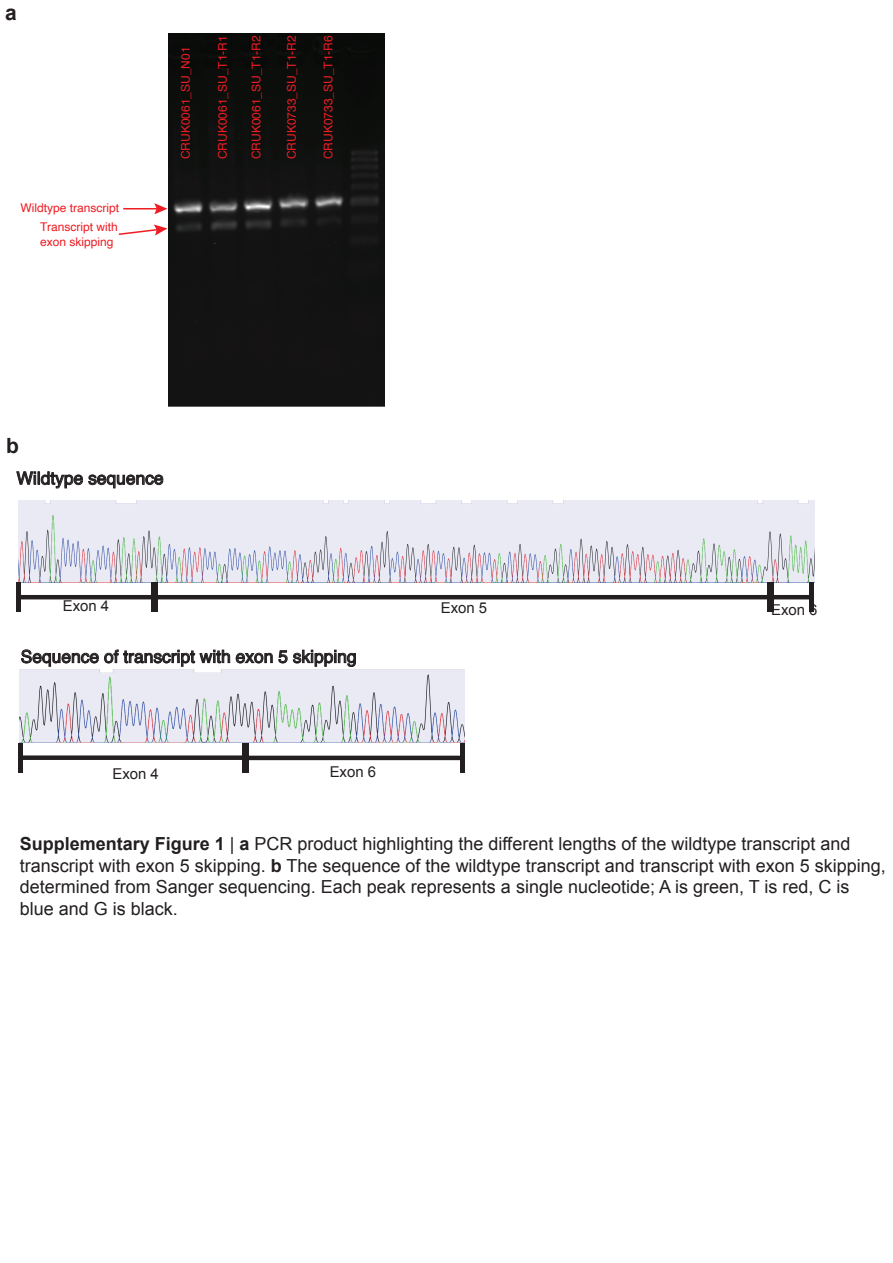
<style>
.page{position:relative;width:893px;height:1263px;background:#fff}
.page>*{position:absolute;margin:0;border:0;box-sizing:border-box;transform-origin:0 0}
.t1{font:700 21px "Arial";color:#231f20}
.t2{font:18px/21.6px "Arial";color:#231f20}
.t3{font:17.4px "Helvetica";color:#231f20}
.t4{font:15px "Arial";color:#231f20}
.t5{font:12px/19.6px "Helvetica";color:#ee1d23;text-align:right}
.s1{font-weight:700}
</style>
<div class="page">
<img style="left:20px;top:669px;width:445px;height:73px">
<div style="left:20px;top:755px;width:224px;height:5px;background:#231f20"></div>
<hr style="left:18px;top:743px;width:4px;height:29px;background:#231f20">
<div style="left:242px;top:743px;width:5px;height:29px;background:#231f20"></div>
<img style="left:18px;top:500px;width:796px;height:83px">
<hr style="left:19px;top:595px;width:135px;height:4px;background:#231f20">
<hr style="left:17px;top:583px;width:4px;height:29px;background:#231f20">
<div style="left:151px;top:583px;width:5px;height:29px;background:#231f20"></div>
<hr style="left:156px;top:595px;width:613px;height:4px;background:#231f20">
<hr style="left:154px;top:583px;width:4px;height:29px;background:#231f20">
<div style="left:767px;top:583px;width:5px;height:29px;background:#231f20"></div>
<hr style="left:771px;top:595px;width:40px;height:4px;background:#231f20">
<div style="left:769px;top:583px;width:5px;height:29px;background:#231f20"></div>
<hr style="left:809px;top:583px;width:4px;height:29px;background:#231f20">
<hr style="left:246px;top:756px;width:216px;height:4px;background:#231f20">
<div style="left:244px;top:743px;width:5px;height:29px;background:#231f20"></div>
<div style="left:460px;top:743px;width:5px;height:29px;background:#231f20"></div>
<svg style="left:16px;top:471px;width:148px;height:18px"></svg>
<svg style="left:21px;top:649px;width:335px;height:18px"></svg>
<img style="left:168px;top:33px;width:216px;height:374px">
<hr style="left:123px;top:208px;width:36px;height:1px;background:#ee1d23">
<svg style="left:154px;top:203px;width:13px;height:11px"></svg>
<svg style="left:118px;top:224px;width:49px;height:12px"></svg>
<p class="t1" style="left:5px;top:-1px;width:13px">a</p>
<p class="t5" style="left:20px;top:198px;width:100px">Wildtype transcript<br>Transcript with</p>
<p class="t5" style="left:40px;top:232px;width:75px">exon skipping</p>
<p class="t5" style="left:176px;top:159px;width:114px;rotate:-90deg">CRUK0061_SU_N01</p>
<p class="t5" style="left:213px;top:159px;width:126px;rotate:-90deg">CRUK0061_SU_T1-R1</p>
<p class="t5" style="left:247px;top:159px;width:126px;rotate:-90deg">CRUK0061_SU_T1-R2</p>
<p class="t5" style="left:282px;top:159px;width:126px;rotate:-90deg">CRUK0733_SU_T1-R2</p>
<p class="t5" style="left:319px;top:159px;width:126px;rotate:-90deg">CRUK0733_SU_T1-R6</p>
<p class="t1" style="left:6px;top:432px;width:14px">b</p>
<p class="t3" style="left:17px;top:465px;width:149px">Wildtype sequence</p>
<p class="t4" style="left:63px;top:596px;width:48px">Exon 4</p>
<p class="t4" style="left:441px;top:598px;width:48px">Exon 5</p>
<p class="t4" style="left:771px;top:600px;width:48px">Exon 6</p>
<p class="t3" style="left:21px;top:643px;width:337px">Sequence of transcript with exon 5 skipping</p>
<p class="t4" style="left:112px;top:763px;width:48px">Exon 4</p>
<p class="t4" style="left:330px;top:762px;width:48px">Exon 6</p>
<p class="t2" style="left:20px;top:833px;width:868px"><span class="s1">Supplementary Figure 1</span> | <span class="s1">a</span> PCR product highlighting the different lengths of the wildtype transcript and transcript with exon 5 skipping. <span class="s1">b</span> The sequence of the wildtype transcript and transcript with exon 5 skipping, determined from Sanger sequencing. Each peak represents a single nucleotide; A is green, T is red, C is blue and G is black.</p>
</div>
